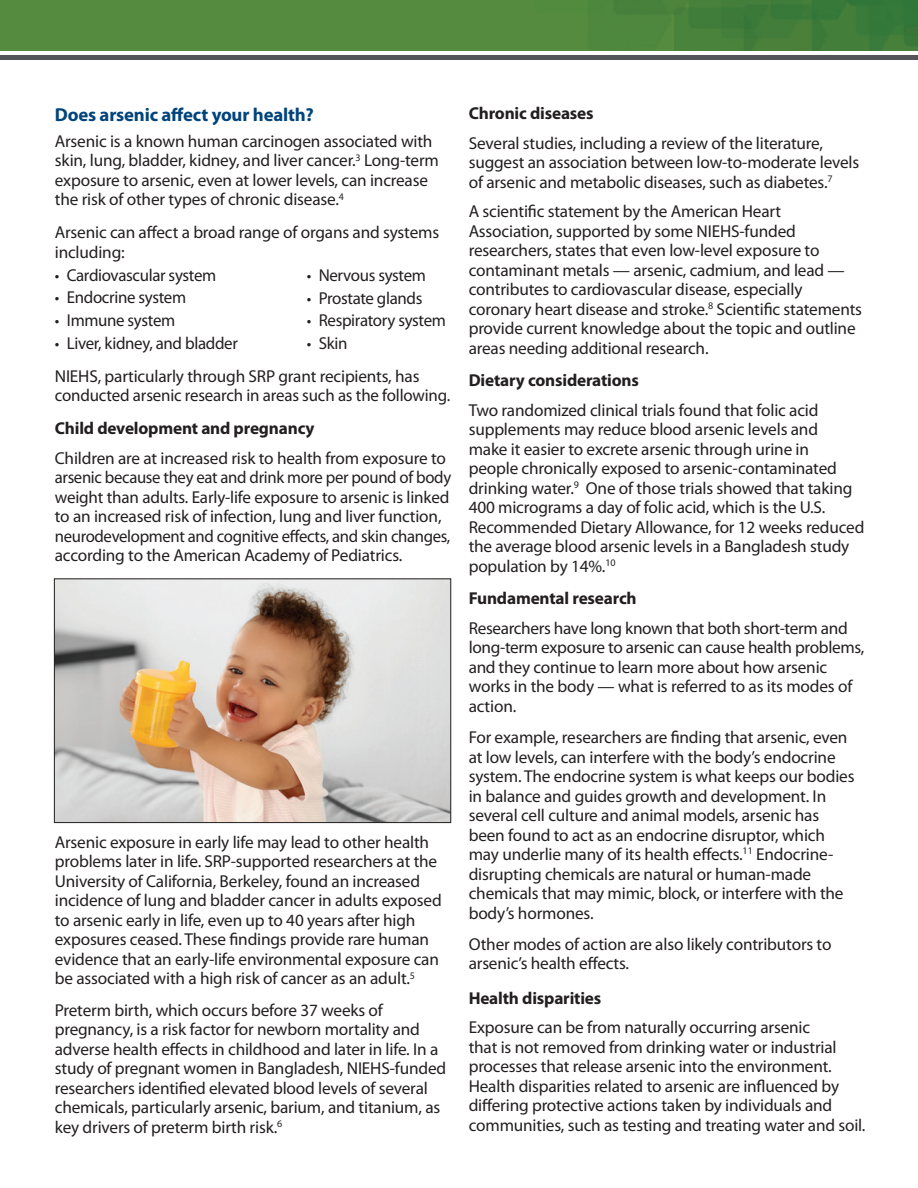
<style>
.page{position:relative;width:918px;height:1188px;background:#fff}
.page>*{position:absolute;margin:0;border:0;box-sizing:border-box;transform-origin:0 0}
.t1{font:700 18.75px "Myriad Pro";letter-spacing:-.01em;color:#00447b}
.Bodycopy{font:17.25px/19.5px "Myriad Pro";letter-spacing:-.01em;color:#231f20}
.t2{font:700 17.25px "Myriad Pro";letter-spacing:-.01em;color:#231f20}
.s1{font-size:16.5px}
</style>
<div class="page">
<img style="left:56px;top:580px;width:393px;height:241px">
<div style="left:54px;top:578px;width:397px;height:245px;border:1px solid #231f20"></div>
<img style="left:0;top:0;width:918px;height:50px">
<hr style="left:0;top:55px;width:918px;height:4px;background:#535557">
<h2 class="t1" style="left:55px;top:102px;width:261px">Does arsenic affect your health?</h2>
<p class="Bodycopy" style="left:55px;top:131px;width:386px">Arsenic is a known human carcinogen associated with skin, lung, bladder, kidney, and liver cancer.<sup>3</sup> Long-term exposure to arsenic, even at lower levels, can increase the risk of other types of chronic disease.<sup>4</sup></p>
<p class="Bodycopy" style="left:55px;top:223px;width:386px">Arsenic can affect a broad range of organs and systems including:</p>
<p class="Bodycopy" style="left:55px;top:265px;width:163px"><span class="s1">•</span> Cardiovascular system</p>
<p class="Bodycopy" style="left:55px;top:287px;width:133px"><span class="s1">•</span> Endocrine system</p>
<p class="Bodycopy" style="left:55px;top:310px;width:122px"><span class="s1">•</span> Immune system</p>
<p class="Bodycopy" style="left:55px;top:333px;width:185px"><span class="s1">•</span> Liver, kidney, and bladder</p>
<p class="Bodycopy" style="left:55px;top:366px;width:397px">NIEHS, particularly through SRP grant recipients, has conducted arsenic research in areas such as the following.</p>
<h3 class="t2" style="left:55px;top:417px;width:261px">Child development and pregnancy</h3>
<p class="Bodycopy" style="left:55px;top:448px;width:398px">Children are at increased risk to health from exposure to arsenic because they eat and drink more per pound of body weight than adults. Early-life exposure to arsenic is linked to an increased risk of infection, lung and liver function, neurodevelopment and cognitive effects, and skin changes, according to the American Academy of Pediatrics.</p>
<p class="Bodycopy" style="left:307px;top:265px;width:121px"><span class="s1">•</span> Nervous system</p>
<p class="Bodycopy" style="left:307px;top:288px;width:117px"><span class="s1">•</span> Prostate glands</p>
<p class="Bodycopy" style="left:307px;top:311px;width:141px"><span class="s1">•</span> Respiratory system</p>
<p class="Bodycopy" style="left:307px;top:333px;width:42px"><span class="s1">•</span> Skin</p>
<p class="Bodycopy" style="left:55px;top:832px;width:388px">Arsenic exposure in early life may lead to other health problems later in life. SRP-supported researchers at the University of California, Berkeley, found an increased incidence of lung and bladder cancer in adults exposed to arsenic early in life, even up to 40 years after high exposures ceased. These findings provide rare human evidence that an early-life environmental exposure can be associated with a high risk of cancer as an adult.<sup>5</sup></p>
<p class="Bodycopy" style="left:55px;top:1000px;width:393px">Preterm birth, which occurs before 37 weeks of pregnancy, is a risk factor for newborn mortality and adverse health effects in childhood and later in life. In a study of pregnant women in Bangladesh, NIEHS-funded researchers identified elevated blood levels of several chemicals, particularly arsenic, barium, and titanium, as key drivers of preterm birth risk.<sup>6</sup></p>
<h3 class="t2" style="left:469px;top:102px;width:126px">Chronic diseases</h3>
<p class="Bodycopy" style="left:469px;top:133px;width:392px">Several studies, including a review of the literature, suggest an association between low-to-moderate levels of arsenic and metabolic diseases, such as diabetes.<sup>7</sup></p>
<p class="Bodycopy" style="left:469px;top:202px;width:395px">A scientific statement by the American Heart Association, supported by some NIEHS-funded researchers, states that even low-level exposure to contaminant metals — arsenic, cadmium, and lead — contributes to cardiovascular disease, especially coronary heart disease and stroke.<sup>8</sup> Scientific statements provide current knowledge about the topic and outline areas needing additional research.</p>
<h3 class="t2" style="left:469px;top:369px;width:172px">Dietary considerations</h3>
<p class="Bodycopy" style="left:469px;top:400px;width:397px">Two randomized clinical trials found that folic acid supplements may reduce blood arsenic levels and<br>make it easier to excrete arsenic through urine in<br>people chronically exposed to arsenic-contaminated drinking water.<sup>9</sup> One of those trials showed that taking 400 micrograms a day of folic acid, which is the U.S.<br>Recommended Dietary Allowance, for 12 weeks reduced the average blood arsenic levels in a Bangladesh study population by 14%.<sup>10</sup></p>
<h3 class="t2" style="left:469px;top:587px;width:170px">Fundamental research</h3>
<p class="Bodycopy" style="left:469px;top:618px;width:397px">Researchers have long known that both short-term and long-term exposure to arsenic can cause health problems, and they continue to learn more about how arsenic works in the body — what is referred to as its modes of action.</p>
<p class="Bodycopy" style="left:469px;top:727px;width:387px">For example, researchers are finding that arsenic, even at low levels, can interfere with the body’s endocrine system. The endocrine system is what keeps our bodies in balance and guides growth and development. In several cell culture and animal models, arsenic has been found to act as an endocrine disruptor, which may underlie many of its health effects.<sup>11</sup> Endocrine&shy;disrupting chemicals are natural or human-made chemicals that may mimic, block, or interfere with the body’s hormones.</p>
<p class="Bodycopy" style="left:469px;top:934px;width:364px">Other modes of action are also likely contributors to arsenic’s health effects.</p>
<h3 class="t2" style="left:469px;top:987px;width:134px">Health disparities</h3>
<p class="Bodycopy" style="left:469px;top:1017px;width:398px">Exposure can be from naturally occurring arsenic<br>that is not removed from drinking water or industrial processes that release arsenic into the environment.<br>Health disparities related to arsenic are influenced by differing protective actions taken by individuals and communities, such as testing and treating water and soil.</p>
</div>
